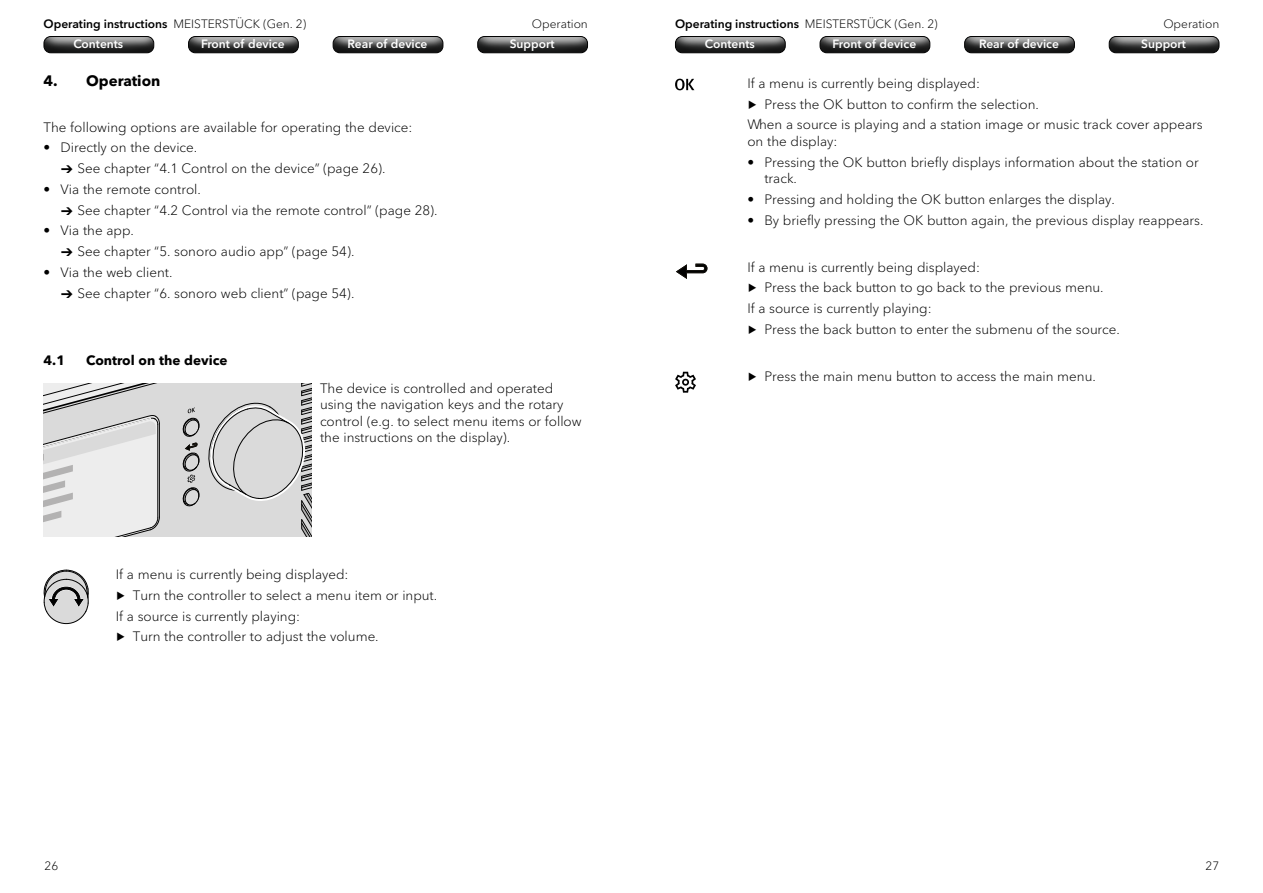
<style>
.page{position:relative;width:1263px;height:893px;background:#fff}
.page>*{position:absolute;margin:0;border:0;box-sizing:border-box;transform-origin:0 0}
.t1{font:700 15px "Avenir Next LT Pro";color:#000}
.t2{font:300 13.5px/20.7px "Avenir Next LT Pro";color:#000}
.t3{font:700 13.5px "Avenir Next LT Pro";color:#000}
.t4{font:600 12px "Avenir Next LT Pro";color:#000}
.t5{font:600 12px "Avenir Next LT Pro";color:#fff}
.t6{font:300 12px "Avenir Next LT Pro";color:#000}
.s1{font-weight:300}
</style>
<div class="page">
<div style="left:174px;top:36px;width:138px;height:19px;background:#000;opacity:.67"></div>
<div style="left:188px;top:36px;width:111px;height:17px;border:1px solid #000;border-radius:7px"></div>
<div style="left:318px;top:36px;width:139px;height:19px;background:#000;opacity:.67"></div>
<div style="left:333px;top:36px;width:110px;height:17px;border:1px solid #000;border-radius:7px"></div>
<div style="left:29px;top:36px;width:139px;height:19px;background:#000;opacity:.67"></div>
<div style="left:44px;top:36px;width:110px;height:17px;border:1px solid #000;border-radius:7px"></div>
<div style="left:462px;top:36px;width:139px;height:19px;background:#000;opacity:.67"></div>
<div style="left:477px;top:36px;width:111px;height:17px;border:1px solid #000;border-radius:7px"></div>
<div style="left:805px;top:36px;width:139px;height:19px;background:#000;opacity:.67"></div>
<div style="left:820px;top:36px;width:110px;height:17px;border:1px solid #000;border-radius:7px"></div>
<div style="left:949px;top:36px;width:139px;height:19px;background:#000;opacity:.67"></div>
<div style="left:964px;top:36px;width:111px;height:17px;border:1px solid #000;border-radius:7px"></div>
<div style="left:660px;top:36px;width:139px;height:19px;background:#000;opacity:.67"></div>
<div style="left:675px;top:36px;width:111px;height:17px;border:1px solid #000;border-radius:7px"></div>
<div style="left:1094px;top:36px;width:139px;height:19px;background:#000;opacity:.67"></div>
<div style="left:1109px;top:36px;width:110px;height:17px;border:1px solid #000;border-radius:7px"></div>
<svg style="left:44px;top:383px;width:267px;height:153px;background:#d2d2d2"></svg>
<svg style="left:44px;top:570px;width:45px;height:54px"></svg>
<svg style="left:675px;top:79px;width:19px;height:11px"></svg>
<svg style="left:677px;top:264px;width:30px;height:14px"></svg>
<svg style="left:675px;top:372px;width:21px;height:21px"></svg>
<p class="t4" style="left:44px;top:16px;width:264px">Operating instructions <span class="s1">MEISTERSTÜCK (Gen. 2)</span></p>
<p class="t6" style="left:532px;top:13px;width:58px">Operation</p>
<p class="t5" style="left:73px;top:37px;width:51px">Contents</p>
<p class="t5" style="left:201px;top:37px;width:85px">Front of device</p>
<p class="t5" style="left:348px;top:37px;width:81px">Rear of device</p>
<p class="t5" style="left:510px;top:37px;width:46px">Support</p>
<p class="t1" style="left:44px;top:71px;width:118px">4. Operation</p>
<p class="t2" style="left:44px;top:116px;width:370px">The following options are available for operating the device:</p>
<p class="t2" style="left:78px;top:137px;width:309px;text-indent:-34px">• Directly on the device.<br>See chapter “4.1 Control on the device” (page 26).</p>
<p class="t2" style="left:78px;top:178px;width:362px;text-indent:-34px">• Via the remote control.<br>See chapter “4.2 Control via the remote control” (page 28).</p>
<p class="t2" style="left:78px;top:220px;width:278px;text-indent:-34px">• Via the app.<br>See chapter “5. sonoro audio app” (page 54).</p>
<p class="t2" style="left:78px;top:261px;width:278px;text-indent:-34px">• Via the web client.<br>See chapter “6. sonoro web client” (page 54).</p>
<p class="t3" style="left:44px;top:352px;width:23px">4.1</p>
<p class="t3" style="left:86px;top:352px;width:143px">Control on the device</p>
<p class="t2" style="left:320px;top:379px;width:263px;line-height:16.5px">The device is controlled and operated using the navigation keys and the rotary control (e.g. to select menu items or follow the instructions on the display).</p>
<p class="t2" style="left:116px;top:563px;width:234px">If a menu is currently being displayed:</p>
<p class="t2" style="left:133px;top:584px;width:306px">Turn the controller to select a menu item or input.</p>
<p class="t2" style="left:116px;top:605px;width:186px">If a source is currently playing:</p>
<p class="t2" style="left:133px;top:626px;width:247px">Turn the controller to adjust the volume.</p>
<p class="t4" style="left:675px;top:16px;width:264px">Operating instructions <span class="s1">MEISTERSTÜCK (Gen. 2)</span></p>
<p class="t6" style="left:1163px;top:13px;width:58px">Operation</p>
<p class="t5" style="left:705px;top:37px;width:51px">Contents</p>
<p class="t5" style="left:833px;top:37px;width:85px">Front of device</p>
<p class="t5" style="left:979px;top:37px;width:81px">Rear of device</p>
<p class="t5" style="left:1141px;top:37px;width:46px">Support</p>
<p class="t2" style="left:747px;top:72px;width:234px">If a menu is currently being displayed:</p>
<p class="t2" style="left:764px;top:93px;width:276px">Press the OK button to confirm the selection.</p>
<p class="t2" style="left:747px;top:114px;width:457px">When a source is playing and a station image or music track cover appears</p>
<p class="t2" style="left:747px;top:130px;width:92px">on the display:</p>
<p class="t2" style="left:764px;top:153px;width:436px;line-height:16.5px;text-indent:-17px">• Pressing the OK button briefly displays information about the station or track.</p>
<p class="t2" style="left:747px;top:188px;width:369px">• Pressing and holding the OK button enlarges the display.</p>
<p class="t2" style="left:747px;top:209px;width:458px">• By briefly pressing the OK button again, the previous display reappears.</p>
<p class="t2" style="left:747px;top:256px;width:234px">If a menu is currently being displayed:</p>
<p class="t2" style="left:764px;top:277px;width:341px">Press the back button to go back to the previous menu.</p>
<p class="t2" style="left:747px;top:298px;width:186px">If a source is currently playing:</p>
<p class="t2" style="left:764px;top:318px;width:357px">Press the back button to enter the submenu of the source.</p>
<p class="t2" style="left:764px;top:365px;width:333px">Press the main menu button to access the main menu.</p>
<p class="t6" style="left:45px;top:856px;width:15px">26</p>
<p class="t6" style="left:1206px;top:856px;width:15px">27</p>
</div>
